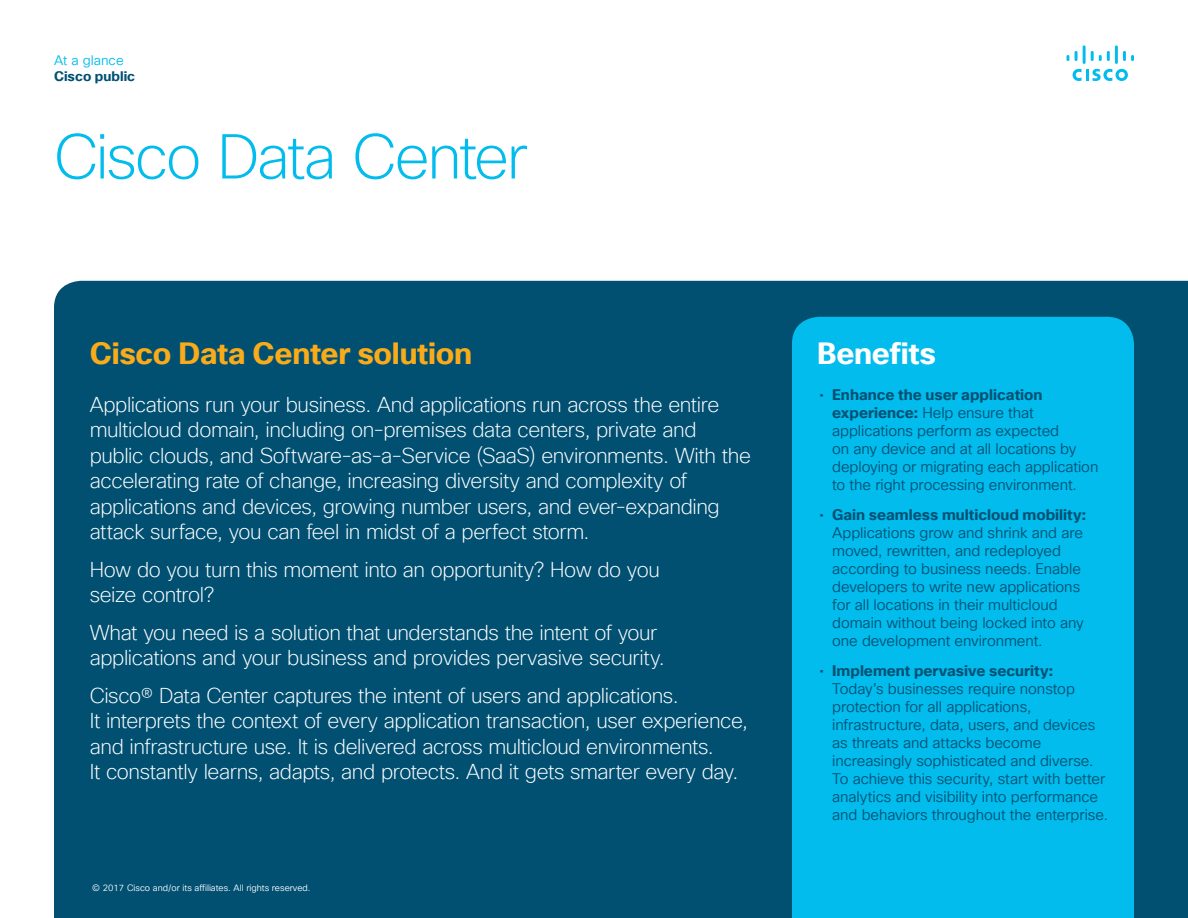
<style>
.page{position:relative;width:1188px;height:918px;background:#fff}
.page>*{position:absolute;margin:0;border:0;box-sizing:border-box;transform-origin:0 0}
.Title_Headline{font:200 61.5px "Cisco Sans TT";letter-spacing:-.04em;color:#01bcec}
.Intro_Heading{font:700 30px "Cisco Sans TT";letter-spacing:-.01em;color:#faab1a}
.Sidebar_Heading_Whit{font:700 30px "Cisco Sans TT";letter-spacing:-.01em;color:#fff}
.Intro{font:200 21px/25.5px "Cisco Sans TT";letter-spacing:-.02em;color:#fff}
.t1{font:15px/18px "Cisco Sans TT Light";letter-spacing:-.005em;color:#005073}
.t2{font:700 13.5px "Cisco Sans TT";color:#005073}
.t3{font:13.5px "Cisco Sans TT Light";color:#01bcec}
.Footer_white{font:9px "Cisco Sans TT Light";color:#fff}
.s1{font-family:"Cisco Sans TT"}
.s2{font-family:"Cisco Sans TT";font-weight:700}
</style>
<div class="page">
<svg style="left:1073px;top:69px;width:55px;height:12px"></svg>
<svg style="left:1067px;top:55px;width:2px;height:6px"></svg>
<svg style="left:1075px;top:51px;width:3px;height:10px"></svg>
<hr style="left:1083px;top:45px;width:3px;height:19px;background:#01bcec">
<svg style="left:1091px;top:51px;width:19px;height:10px"></svg>
<hr style="left:1115px;top:45px;width:3px;height:19px;background:#01bcec">
<svg style="left:1123px;top:51px;width:11px;height:10px"></svg>
<div style="left:54px;top:281px;width:1134px;height:637px;background:#015072"></div>
<div style="left:792px;top:317px;width:342px;height:601px;background:#01bcec"></div>
<p class="t3" style="left:54px;top:51px;width:71px">At a glance</p>
<p class="t2" style="left:54px;top:67px;width:83px">Cisco public</p>
<p class="Title_Headline" style="left:54px;top:117px;width:475px">Cisco Data Center</p>
<p class="Intro_Heading" style="left:90px;top:333px;width:384px">Cisco Data Center solution</p>
<p class="Intro" style="left:90px;top:392px;width:663px">Applications run your business. And applications run across the entire multicloud domain, including on-premises data centers, private and public clouds, and Software-as-a-Service (SaaS) environments. With the accelerating rate of change, increasing diversity and complexity of applications and devices, growing number users, and ever-expanding attack surface, you can feel in midst of a perfect storm.</p>
<p class="Intro" style="left:90px;top:557px;width:572px">How do you turn this moment into an opportunity? How do you seize control?</p>
<p class="Intro" style="left:90px;top:620px;width:576px">What you need is a solution that understands the intent of your applications and your business and provides pervasive security.</p>
<p class="Intro" style="left:90px;top:683px;width:660px">Cisco® Data Center captures the intent of users and applications.<br>It interprets the context of every application transaction, user experience, and infrastructure use. It is delivered across multicloud environments.<br>It constantly learns, adapts, and protects. And it gets smarter every day.</p>
<p class="Footer_white" style="left:92px;top:882px;width:220px">© 2017 Cisco and/or its affiliates. All rights reserved.</p>
<p class="Sidebar_Heading_Whit" style="left:817px;top:333px;width:121px">Benefits</p>
<p class="t1" style="left:832px;top:386px;width:268px;text-indent:-13px"><span class="s1">•</span> <span class="s2">Enhance the user application experience:</span> Help ensure that applications perform as expected<br>on any device and at all locations by deploying or migrating each application to the right processing environment.</p>
<p class="t1" style="left:832px;top:506px;width:255px;text-indent:-13px"><span class="s1">•</span> <span class="s2">Gain seamless multicloud mobility:<br></span>Applications grow and shrink and are moved, rewritten, and redeployed according to business needs. Enable developers to write new applications for all locations in their multicloud domain without being locked into any one development environment.</p>
<p class="t1" style="left:832px;top:662px;width:277px;text-indent:-13px"><span class="s1">•</span> <span class="s2">Implement pervasive security:<br></span>Today’s businesses require nonstop protection for all applications, infrastructure, data, users, and devices as threats and attacks become increasingly sophisticated and diverse.<br>To achieve this security, start with better analytics and visibility into performance and behaviors throughout the enterprise.</p>
</div>
